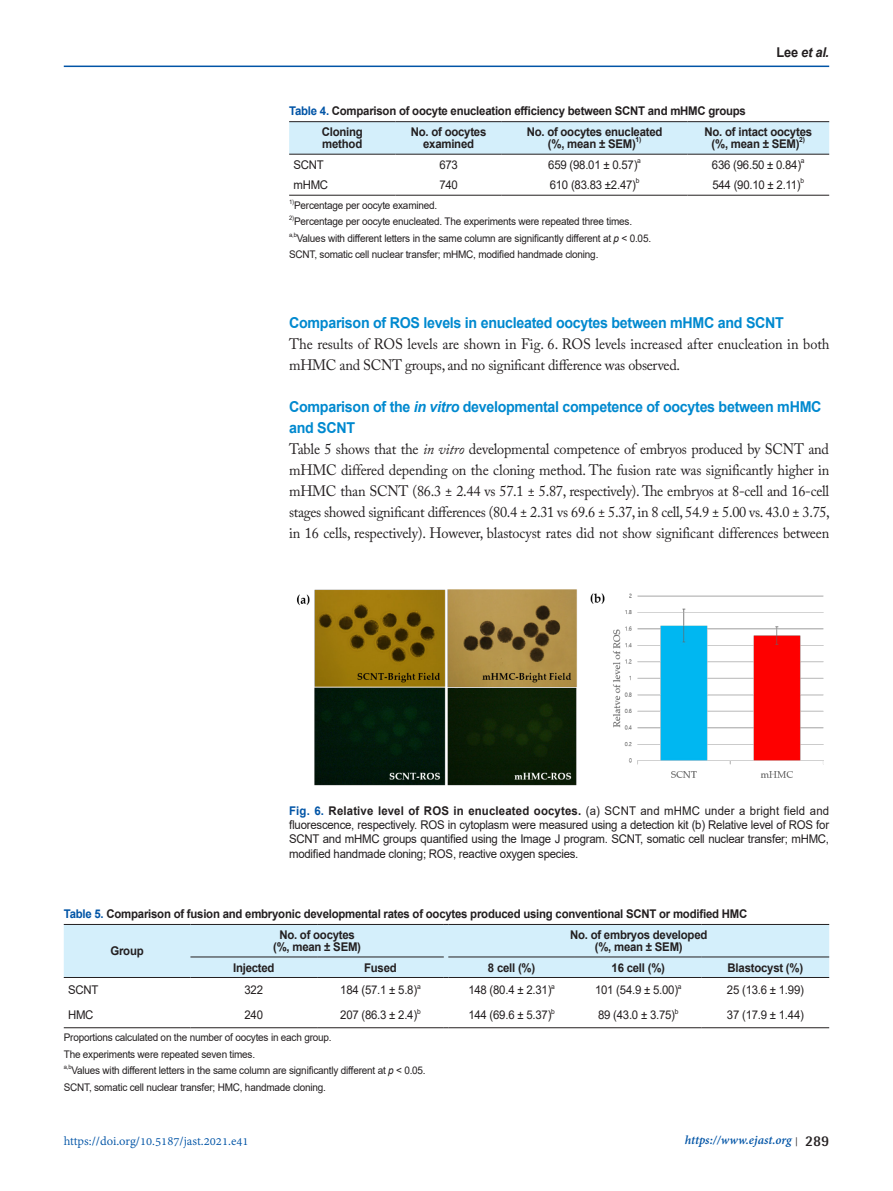
<style>
.page{position:relative;width:893px;height:1191px;background:#fff}
.page>*{position:absolute;margin:0;border:0;box-sizing:border-box;transform-origin:0 0}
.main_text_2nd_more_n{font:15px/21px "Adobe Caslon Pro";letter-spacing:-.01em;color:#231f20;scale:.95 1}
.heading_2nd{font:700 15px/21px "Arial";letter-spacing:-.02em;color:#0089cf;scale:.95 1}
.t1{font:13.5px "Adobe Devanagari";color:#0154a6}
.t2{font:italic 700 13.5px "Adobe Devanagari";color:#0154a6}
.t3{font:italic 700 13.5px "Arial";color:#231f20;scale:.95 1}
.table_main_text_left{font:12px/14.4px "Arial";letter-spacing:-.02em;color:#231f20;text-align:justify;scale:.95 1}
.table_col_head{font:700 12px/12px "Arial";letter-spacing:-.02em;color:#231f20;text-align:center;scale:.95 1}
.table_title{font:700 12px "Arial";letter-spacing:-.02em;color:#231f20;scale:.95 1}
.table_footnote{font:10.5px "Arial";letter-spacing:-.02em;color:#231f20;scale:.95 1}
.table_main_text_left-2{font:7.05px "Arial";color:#231f20;scale:.95 1}
.table_col_head-2{font:700 7.05px "Arial";color:#231f20;scale:.95 1}
.table_footnote-2{font:6.15px "Arial";color:#231f20;scale:.95 1}
.s1{font-style:normal}
.s2{color:#0154a6}
.s3{font-style:italic}
.s4{font-weight:700;color:#0154a6}
.s5{font-weight:700}
.s6{font-family:"Shonar Bangla";font-style:normal;font-size:12px;color:#231f20}
.s7{font-family:"Rotis Semi Sans Std";font-style:normal;font-size:15px;color:#231f20}
</style>
<div class="page">
<hr style="left:64px;top:66px;width:765px;height:1px;background:#0154a6">
<div style="left:64px;top:924px;width:765px;height:54px;background:#d4effb"></div>
<hr style="left:448px;top:977px;width:127px;height:1px;background:#231f20">
<hr style="left:575px;top:977px;width:127px;height:1px;background:#231f20">
<hr style="left:702px;top:977px;width:127px;height:1px;background:#231f20">
<hr style="left:64px;top:1027px;width:126px;height:1px;background:#231f20">
<hr style="left:190px;top:1027px;width:127px;height:1px;background:#231f20">
<hr style="left:317px;top:1027px;width:127px;height:1px;background:#231f20">
<hr style="left:448px;top:1027px;width:127px;height:1px;background:#231f20">
<hr style="left:575px;top:1027px;width:127px;height:1px;background:#231f20">
<hr style="left:702px;top:1027px;width:127px;height:1px;background:#231f20">
<div style="left:289px;top:122px;width:540px;height:32px;background:#d4effb"></div>
<hr style="left:289px;top:121px;width:106px;height:1px;background:#231f20">
<hr style="left:395px;top:121px;width:107px;height:1px;background:#231f20">
<hr style="left:502px;top:121px;width:185px;height:1px;background:#231f20">
<hr style="left:687px;top:121px;width:142px;height:1px;background:#231f20">
<hr style="left:289px;top:154px;width:106px;height:1px;background:#231f20">
<hr style="left:395px;top:154px;width:107px;height:1px;background:#231f20">
<hr style="left:502px;top:154px;width:185px;height:1px;background:#231f20">
<hr style="left:687px;top:154px;width:142px;height:1px;background:#231f20">
<hr style="left:289px;top:195px;width:106px;height:1px;background:#231f20">
<hr style="left:395px;top:195px;width:107px;height:1px;background:#231f20">
<hr style="left:502px;top:195px;width:185px;height:1px;background:#231f20">
<hr style="left:687px;top:195px;width:142px;height:1px;background:#231f20">
<img style="left:296px;top:589px;width:528px;height:197px">
<p class="t3" style="left:777px;top:43px;width:57px"><span class="s1">Lee</span> et al.</p>
<p class="table_title" style="left:289px;top:103px;width:482px"><span class="s2">Table 4.</span> Comparison of oocyte enucleation efficiency between SCNT and mHMC groups</p>
<p class="table_col_head" style="left:322px;top:126px;width:45px">Cloning</p>
<p class="table_col_head" style="left:322px;top:138px;width:44px">method</p>
<p class="table_col_head" style="left:411px;top:126px;width:81px">No. of oocytes examined</p>
<p class="table_col_head" style="left:527px;top:126px;width:144px">No. of oocytes enucleated</p>
<p class="table_col_head" style="left:704px;top:126px;width:115px">No. of intact oocytes</p>
<p class="table_col_head" style="left:712px;top:138px;width:94px">(%, mean ± SEM)</p>
<p class="table_col_head-2" style="left:799px;top:135px;width:8px">2)</p>
<p class="table_col_head" style="left:548px;top:138px;width:94px">(%, mean ± SEM)</p>
<p class="table_col_head-2" style="left:636px;top:135px;width:8px">1)</p>
<p class="table_main_text_left" style="left:293px;top:157px;width:33px">SCNT</p>
<p class="table_main_text_left" style="left:439px;top:157px;width:21px">673</p>
<p class="table_main_text_left" style="left:548px;top:157px;width:95px">659 (98.01 ± 0.57)</p>
<p class="table_main_text_left-2" style="left:637px;top:156px;width:5px">a</p>
<p class="table_main_text_left" style="left:712px;top:157px;width:95px">636 (96.50 ± 0.84)</p>
<p class="table_main_text_left-2" style="left:801px;top:156px;width:5px">a</p>
<p class="table_main_text_left" style="left:293px;top:178px;width:38px">mHMC</p>
<p class="table_main_text_left" style="left:439px;top:178px;width:21px">740</p>
<p class="table_main_text_left" style="left:550px;top:178px;width:92px">610 (83.83 ±2.47)</p>
<p class="table_main_text_left-2" style="left:636px;top:176px;width:5px">b</p>
<p class="table_main_text_left" style="left:712px;top:178px;width:95px">544 (90.10 ± 2.11)</p>
<p class="table_main_text_left-2" style="left:800px;top:176px;width:5px">b</p>
<p class="table_footnote-2" style="left:289px;top:197px;width:7px">1)</p>
<p class="table_footnote" style="left:294px;top:198px;width:152px">Percentage per oocyte examined.</p>
<p class="table_footnote-2" style="left:289px;top:214px;width:7px">2)</p>
<p class="table_footnote" style="left:294px;top:214px;width:357px">Percentage per oocyte enucleated. The experiments were repeated three times.</p>
<p class="table_footnote-2" style="left:289px;top:230px;width:10px">a,b</p>
<p class="table_footnote" style="left:297px;top:231px;width:374px">Values with different letters in the same column are significantly different at <span class="s3">p</span> &lt; 0.05.</p>
<p class="table_footnote" style="left:289px;top:247px;width:327px">SCNT, somatic cell nuclear transfer; mHMC, modified handmade cloning.</p>
<p class="heading_2nd" style="left:289px;top:312px;width:522px">Comparison of ROS levels in enucleated oocytes between mHMC and SCNT</p>
<p class="main_text_2nd_more_n" style="left:289px;top:333px;width:570px">The results of ROS levels are shown in Fig. 6. ROS levels increased after enucleation in both mHMC and SCNT groups, and no significant difference was observed.</p>
<p class="heading_2nd" style="left:289px;top:396px;width:562px">Comparison of the <span class="s3">in vitro</span> developmental competence of oocytes between mHMC and SCNT</p>
<p class="main_text_2nd_more_n" style="left:289px;top:438px;width:571px;text-align:justify">Table 5 shows that the <span class="s3">in vitro</span> developmental competence of embryos produced by SCNT and mHMC differed depending on the cloning method. The fusion rate was significantly higher in mHMC than SCNT (86.3 ± 2.44 vs 57.1 ± 5.87, respectively). The embryos at 8-cell and 16-cell stages showed significant differences (80.4 ± 2.31 vs 69.6 ± 5.37, in 8 cell, 54.9 ± 5.00 vs. 43.0 ± 3.75, in 16 cells, respectively). However, blastocyst rates did not show significant differences between</p>
<p class="table_main_text_left" style="left:289px;top:803px;width:570px"><span class="s4">Fig. 6.</span> <span class="s5">Relative level of ROS in enucleated oocytes.</span> (a) SCNT and mHMC under a bright field and fluorescence, respectively. ROS in cytoplasm were measured using a detection kit (b) Relative level of ROS for SCNT and mHMC groups quantified using the Image J program. SCNT, somatic cell nuclear transfer; mHMC, modified handmade cloning; ROS, reactive oxygen species.</p>
<p class="table_title" style="left:64px;top:905px;width:721px"><span class="s2">Table 5.</span> Comparison of fusion and embryonic developmental rates of oocytes produced using conventional SCNT or modified HMC</p>
<p class="table_col_head" style="left:110px;top:945px;width:37px">Group</p>
<p class="table_col_head" style="left:279px;top:929px;width:81px">No. of oocytes</p>
<p class="table_col_head" style="left:273px;top:941px;width:94px">(%, mean ± SEM)</p>
<p class="table_col_head" style="left:570px;top:929px;width:146px">No. of embryos developed</p>
<p class="table_col_head" style="left:595px;top:941px;width:94px">(%, mean ± SEM)</p>
<p class="table_col_head" style="left:233px;top:961px;width:45px">Injected</p>
<p class="table_col_head" style="left:364px;top:961px;width:36px">Fused</p>
<p class="table_col_head" style="left:488px;top:961px;width:51px">8 cell (%)</p>
<p class="table_col_head" style="left:612px;top:961px;width:58px">16 cell (%)</p>
<p class="table_col_head" style="left:728px;top:961px;width:81px">Blastocyst (%)</p>
<p class="table_main_text_left" style="left:68px;top:982px;width:33px">SCNT</p>
<p class="table_main_text_left" style="left:244px;top:982px;width:21px">322</p>
<p class="table_main_text_left" style="left:340px;top:982px;width:83px">184 (57.1 ± 5.8)</p>
<p class="table_main_text_left-2" style="left:417px;top:981px;width:5px">a</p>
<p class="table_main_text_left" style="left:468px;top:982px;width:89px">148 (80.4 ± 2.31)</p>
<p class="table_main_text_left-2" style="left:551px;top:981px;width:5px">a</p>
<p class="table_main_text_left" style="left:595px;top:982px;width:89px">101 (54.9 ± 5.00)</p>
<p class="table_main_text_left-2" style="left:678px;top:981px;width:5px">a</p>
<p class="table_main_text_left" style="left:727px;top:982px;width:83px">25 (13.6 ± 1.99)</p>
<p class="table_main_text_left" style="left:68px;top:1008px;width:28px">HMC</p>
<p class="table_main_text_left" style="left:244px;top:1008px;width:21px">240</p>
<p class="table_main_text_left" style="left:340px;top:1008px;width:83px">207 (86.3 ± 2.4)</p>
<p class="table_main_text_left-2" style="left:417px;top:1006px;width:5px">b</p>
<p class="table_main_text_left" style="left:468px;top:1008px;width:89px">144 (69.6 ± 5.37)</p>
<p class="table_main_text_left-2" style="left:551px;top:1006px;width:5px">b</p>
<p class="table_main_text_left" style="left:598px;top:1008px;width:83px">89 (43.0 ± 3.75)</p>
<p class="table_main_text_left-2" style="left:675px;top:1006px;width:5px">b</p>
<p class="table_main_text_left" style="left:727px;top:1008px;width:83px">37 (17.9 ± 1.44)</p>
<p class="table_footnote" style="left:64px;top:1030px;width:283px">Proportions calculated on the number of oocytes in each group.</p>
<p class="table_footnote" style="left:64px;top:1047px;width:203px">The experiments were repeated seven times.</p>
<p class="table_footnote-2" style="left:64px;top:1063px;width:10px">a,b</p>
<p class="table_footnote" style="left:72px;top:1063px;width:374px">Values with different letters in the same column are significantly different at <span class="s3">p</span> &lt; 0.05.</p>
<p class="table_footnote" style="left:64px;top:1080px;width:278px">SCNT, somatic cell nuclear transfer; HMC, handmade cloning.</p>
<p class="t1" style="left:64px;top:1133px;width:186px">https://doi.org/10.5187/jast.2021.e41</p>
<p class="t2" style="left:685px;top:1132px;width:146px">https://www.ejast.org <span class="s6">|</span> <span class="s7">289</span></p>
</div>
